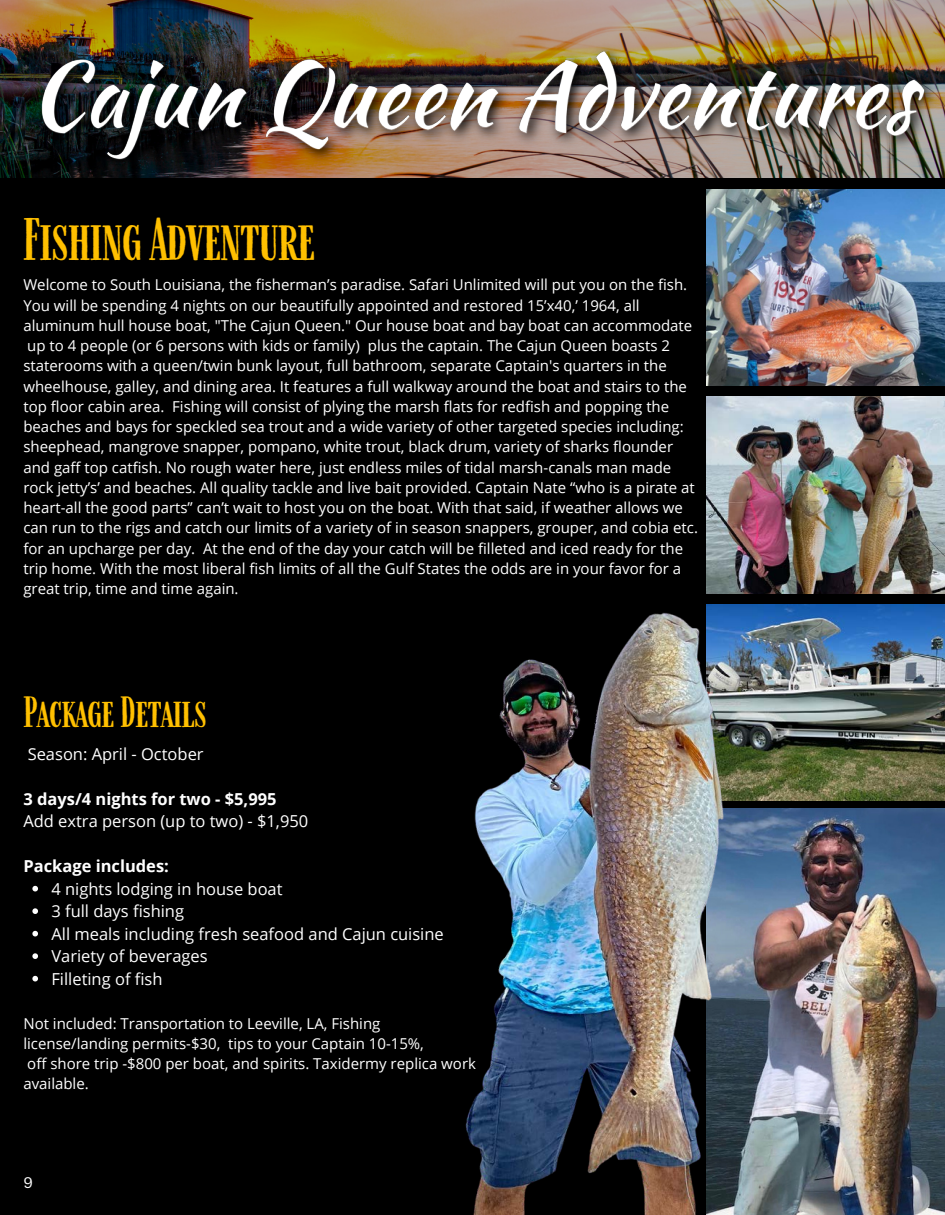
<style>
.page{position:relative;width:945px;height:1215px;background:#000}
.page>*{position:absolute;margin:0;border:0;box-sizing:border-box;transform-origin:0 0}
.t1{font:49.5px "Farmhand";color:#ffc000}
.t2{font:36px "Farmhand";color:#ffc000}
.t3{font:16.5px "Open Sans";color:#fff}
.t4{font:700 16.5px "Open Sans";color:#fff}
.t5{font:15px/20.2px "Open Sans";color:#fff}
.t6{font:15px "Canva Sans";color:#fff}
</style>
<div class="page">
<img style="left:707px;top:190px;width:238px;height:196px">
<img style="left:707px;top:397px;width:238px;height:197px">
<img style="left:756px;top:605px;width:189px;height:196px">
<img style="left:0;top:0;width:945px;height:177px">
<svg style="left:32px;top:886px;width:6px;height:5px"></svg>
<svg style="left:32px;top:908px;width:6px;height:6px"></svg>
<svg style="left:32px;top:931px;width:6px;height:5px"></svg>
<svg style="left:32px;top:953px;width:6px;height:6px"></svg>
<svg style="left:32px;top:976px;width:6px;height:5px"></svg>
<img style="left:756px;top:809px;width:189px;height:406px">
<img style="left:465px;top:576px;width:291px;height:639px">
<img style="left:14px;top:14px;width:931px;height:164px">
<p class="t1" style="left:23px;top:209px;width:293px">Fishing Adventure</p>
<p class="t5" style="left:23px;top:274px;width:676px">Welcome to South Louisiana, the fisherman’s paradise. Safari Unlimited will put you on the fish.<br>You will be spending 4 nights on our beautifully appointed and restored 15’x40,’ 1964, all aluminum hull house boat, "The Cajun Queen." Our house boat and bay boat can accommodate up to 4 people (or 6 persons with kids or family) plus the captain. The Cajun Queen boasts 2 staterooms with a queen/twin bunk layout, full bathroom, separate Captain's quarters in the wheelhouse, galley, and dining area. It features a full walkway around the boat and stairs to the top floor cabin area. Fishing will consist of plying the marsh flats for redfish and popping the beaches and bays for speckled sea trout and a wide variety of other targeted species including: sheephead, mangrove snapper, pompano, white trout, black drum, variety of sharks flounder and gaff top catfish. No rough water here, just endless miles of tidal marsh-canals man made rock jetty’s’ and beaches. All quality tackle and live bait provided. Captain Nate “who is a pirate at heart-all the good parts” can’t wait to host you on the boat. With that said, if weather allows we can run to the rigs and catch our limits of a variety of in season snappers, grouper, and cobia etc. for an upcharge per day. At the end of the day your catch will be filleted and iced ready for the trip home. With the most liberal fish limits of all the Gulf States the odds are in your favor for a great trip, time and time again.</p>
<p class="t2" style="left:23px;top:690px;width:184px">Package Details</p>
<p class="t3" style="left:28px;top:742px;width:177px">Season: April - October</p>
<p class="t4" style="left:23px;top:787px;width:255px">3 days/4 nights for two - $5,995</p>
<p class="t3" style="left:23px;top:810px;width:286px">Add extra person (up to two) - $1,950</p>
<p class="t4" style="left:23px;top:855px;width:147px">Package includes:</p>
<p class="t3" style="left:51px;top:877px;width:233px">4 nights lodging in house boat</p>
<p class="t3" style="left:51px;top:900px;width:134px">3 full days fishing</p>
<p class="t3" style="left:51px;top:922px;width:394px">All meals including fresh seafood and Cajun cuisine</p>
<p class="t3" style="left:51px;top:945px;width:158px">Variety of beverages</p>
<p class="t3" style="left:51px;top:967px;width:113px">Filleting of fish</p>
<p class="t5" style="left:23px;top:1013px;width:454px">Not included: Transportation to Leeville, LA, Fishing license/landing permits-$30, tips to your Captain 10-15%,<br>off shore trip -$800 per boat, and spirits. Taxidermy replica work available.</p>
<p class="t6" style="left:23px;top:1172px;width:11px">9</p>
</div>
